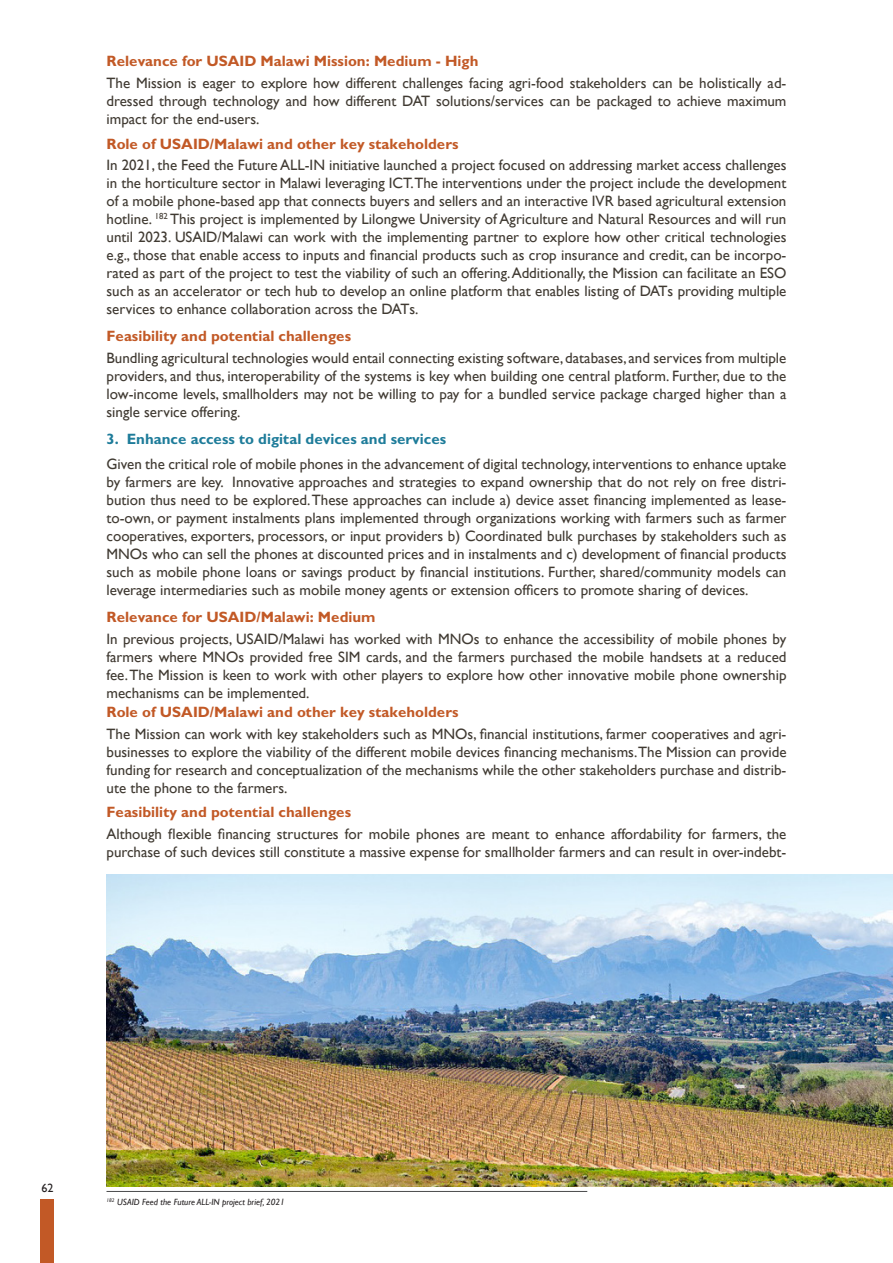
<style>
.page{position:relative;width:893px;height:1263px;background:#fff}
.page>*{position:absolute;margin:0;border:0;box-sizing:border-box;transform-origin:0 0}
.Paragraph_Style_1{font:15px/18px "Gill Sans";color:#403a32;text-align:justify}
.Paragraph_Style_1-2{font:700 15px "Gill Sans";color:#c25926}
.t1{font:700 15px "Gill Sans";color:#1e7c9a}
.t2{font:12px "Gill Sans";color:#231f20}
.t3{font:italic 9px "Gill Sans";color:#231f20}
</style>
<div class="page">
<div style="left:41px;top:1199px;width:13px;height:64px;background:#c25926"></div>
<img style="left:106px;top:875px;width:787px;height:311px">
<hr style="left:106px;top:1191px;width:481px;height:1px;background:#494a4b">
<p class="Paragraph_Style_1-2" style="left:106px;top:52px;width:373px">Relevance for USAID Malawi Mission: Medium - High</p>
<p class="Paragraph_Style_1" style="left:106px;top:73px;width:681px">The Mission is eager to explore how different challenges facing agri-food stakeholders can be holistically ad&shy;dressed through technology and how different DAT solutions/services can be packaged to achieve maximum impact for the end-users.</p>
<p class="Paragraph_Style_1" style="left:106px;top:156px;width:681px">In 2021, the Feed the Future ALL-IN initiative launched a project focused on addressing market access challenges in the horticulture sector in Malawi leveraging ICT.The interventions under the project include the development of a mobile phone-based app that connects buyers and sellers and an interactive IVR based agricultural extension hotline. <sup>182</sup> This project is implemented by Lilongwe University of Agriculture and Natural Resources and will run until 2023. USAID/Malawi can work with the implementing partner to explore how other critical technologies e.g., those that enable access to inputs and financial products such as crop insurance and credit, can be incorpo&shy;rated as part of the project to test the viability of such an offering. Additionally, the Mission can facilitate an ESO such as an accelerator or tech hub to develop an online platform that enables listing of DATs providing multiple services to enhance collaboration across the DATs.</p>
<p class="Paragraph_Style_1" style="left:106px;top:349px;width:681px">Bundling agricultural technologies would entail connecting existing software, databases, and services from multiple providers, and thus, interoperability of the systems is key when building one central platform. Further, due to the low-income levels, smallholders may not be willing to pay for a bundled service package charged higher than a single service offering.</p>
<p class="Paragraph_Style_1-2" style="left:106px;top:134px;width:354px">Role of USAID/Malawi and other key stakeholders</p>
<p class="Paragraph_Style_1-2" style="left:106px;top:327px;width:246px">Feasibility and potential challenges</p>
<p class="t1" style="left:106px;top:429px;width:341px">3. Enhance access to digital devices and services</p>
<p class="Paragraph_Style_1" style="left:106px;top:455px;width:681px">Given the critical role of mobile phones in the advancement of digital technology, interventions to enhance uptake by farmers are key. Innovative approaches and strategies to expand ownership that do not rely on free distri&shy;bution thus need to be explored.These approaches can include a) device asset financing implemented as lease&shy;to-own, or payment instalments plans implemented through organizations working with farmers such as farmer cooperatives, exporters, processors, or input providers b) Coordinated bulk purchases by stakeholders such as MNOs who can sell the phones at discounted prices and in instalments and c) development of financial products such as mobile phone loans or savings product by financial institutions. Further, shared/community models can leverage intermediaries such as mobile money agents or extension officers to promote sharing of devices.</p>
<p class="Paragraph_Style_1-2" style="left:106px;top:608px;width:271px">Relevance for USAID/Malawi: Medium</p>
<p class="Paragraph_Style_1" style="left:106px;top:630px;width:681px">In previous projects, USAID/Malawi has worked with MNOs to enhance the accessibility of mobile phones by farmers where MNOs provided free SIM cards, and the farmers purchased the mobile handsets at a reduced fee. The Mission is keen to work with other players to explore how other innovative mobile phone ownership mechanisms can be implemented.</p>
<p class="Paragraph_Style_1" style="left:106px;top:725px;width:681px">The Mission can work with key stakeholders such as MNOs, financial institutions, farmer cooperatives and agri&shy;businesses to explore the viability of the different mobile devices financing mechanisms.The Mission can provide funding for research and conceptualization of the mechanisms while the other stakeholders purchase and distrib&shy;ute the phone to the farmers.</p>
<p class="Paragraph_Style_1" style="left:106px;top:825px;width:681px">Although flexible financing structures for mobile phones are meant to enhance affordability for farmers, the purchase of such devices still constitute a massive expense for smallholder farmers and can result in over-indebt-</p>
<p class="Paragraph_Style_1-2" style="left:106px;top:703px;width:354px">Role of USAID/Malawi and other key stakeholders</p>
<p class="Paragraph_Style_1-2" style="left:106px;top:803px;width:246px">Feasibility and potential challenges</p>
<p class="t2" style="left:41px;top:1181px;width:13px">62</p>
<p class="t3" style="left:106px;top:1196px;width:180px"><sup>182</sup> USAID Feed the Future ALL-IN project brief, 2021</p>
</div>
